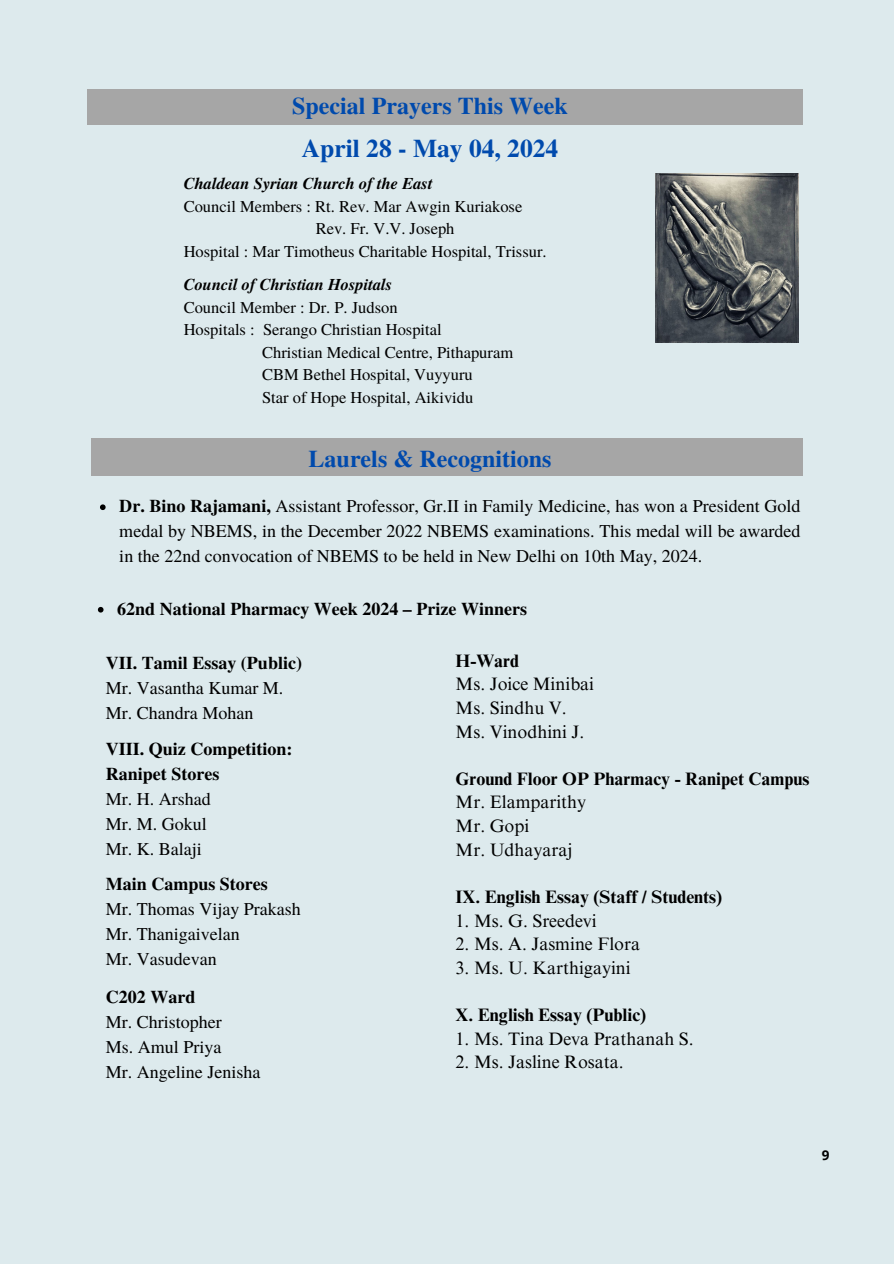
<style>
.page{position:relative;width:894px;height:1264px;background:#fff}
.page>*{position:absolute;margin:0;border:0;box-sizing:border-box;transform-origin:0 0}
.t1{font:700 25.5px "Te X Gyre Termes";color:#004aad}
.t2{font:700 24px "Te X Gyre Termes";color:#004aad}
.t3{font:18px/24.8px "Te X Gyre Termes";color:#000;text-align:justify}
.t4{font:18px "Times NRMT Pro";color:#000}
.t5{font:700 18px "Te X Gyre Termes";color:#000}
.t6{font:700 18px "Times NRMT Pro";color:#000}
.t7{font:16.5px "Te X Gyre Termes";color:#000}
.t8{font:italic 700 16.5px "Te X Gyre Termes";color:#000}
.t9{font:700 13.5px "Open Sans";color:#000}
.s1{font-weight:700}
</style>
<div class="page">
<div style="left:0;top:0;width:893px;height:1263px;background:#ddeaed"></div>
<div style="left:87px;top:89px;width:715px;height:36px;background:#a6a6a6"></div>
<img style="left:655px;top:173px;width:143px;height:169px">
<svg style="left:98px;top:607px;width:5px;height:5px"></svg>
<div style="left:91px;top:438px;width:711px;height:38px;background:#a6a6a6"></div>
<svg style="left:100px;top:504px;width:6px;height:6px"></svg>
<p class="t2" style="left:292px;top:87px;width:277px">Special Prayers This Week</p>
<p class="t1" style="left:302px;top:129px;width:258px">April 28 - May 04, 2024</p>
<h1 class="t8" style="left:184px;top:171px;width:250px">Chaldean Syrian Church of the East</h1>
<p class="t7" style="left:184px;top:194px;width:340px">Council Members : Rt. Rev. Mar Awgin Kuriakose</p>
<p class="t7" style="left:315px;top:217px;width:140px">Rev. Fr. V.V. Joseph</p>
<p class="t7" style="left:184px;top:239px;width:364px">Hospital : Mar Timotheus Charitable Hospital, Trissur.</p>
<p class="t8" style="left:184px;top:272px;width:210px">Council of Christian Hospitals</p>
<p class="t7" style="left:184px;top:295px;width:215px">Council Member : Dr. P. Judson</p>
<p class="t7" style="left:184px;top:318px;width:259px">Hospitals : Serango Christian Hospital</p>
<p class="t7" style="left:262px;top:340px;width:252px">Christian Medical Centre, Pithapuram</p>
<p class="t7" style="left:262px;top:363px;width:212px">CBM Bethel Hospital, Vuyyuru</p>
<p class="t7" style="left:262px;top:385px;width:213px">Star of Hope Hospital, Aikividu</p>
<p class="t2" style="left:308px;top:440px;width:244px">Laurels &amp; Recognitions</p>
<p class="t3" style="left:119px;top:493px;width:682px"><span class="s1">Dr. Bino Rajamani,</span> Assistant Professor, Gr.II in Family Medicine, has won a President Gold medal by NBEMS, in the December 2022 NBEMS examinations. This medal will be awarded in the 22nd convocation of NBEMS to be held in New Delhi on 10th May, 2024.</p>
<p class="t5" style="left:117px;top:594px;width:411px">62nd National Pharmacy Week 2024 – Prize Winners</p>
<p class="t5" style="left:106px;top:648px;width:197px">VII. Tamil Essay (Public)</p>
<p class="t3" style="left:106px;top:674px;width:179px">Mr. Vasantha Kumar M.</p>
<p class="t3" style="left:106px;top:699px;width:149px">Mr. Chandra Mohan</p>
<p class="t5" style="left:106px;top:734px;width:188px">VIII. Quiz Competition:</p>
<p class="t5" style="left:106px;top:760px;width:115px">Ranipet Stores</p>
<p class="t3" style="left:106px;top:785px;width:106px">Mr. H. Arshad</p>
<p class="t3" style="left:106px;top:810px;width:102px">Mr. M. Gokul</p>
<p class="t3" style="left:106px;top:835px;width:97px">Mr. K. Balaji</p>
<p class="t5" style="left:106px;top:869px;width:163px">Main Campus Stores</p>
<p class="t3" style="left:106px;top:895px;width:196px">Mr. Thomas Vijay Prakash</p>
<p class="t3" style="left:106px;top:920px;width:135px">Mr. Thanigaivelan</p>
<p class="t3" style="left:106px;top:945px;width:112px">Mr. Vasudevan</p>
<p class="t5" style="left:106px;top:982px;width:91px">C202 Ward</p>
<p class="t3" style="left:106px;top:1008px;width:117px">Mr. Christopher</p>
<p class="t3" style="left:106px;top:1033px;width:117px">Ms. Amul Priya</p>
<p class="t3" style="left:106px;top:1058px;width:156px">Mr. Angeline Jenisha</p>
<p class="t6" style="left:455px;top:653px;width:65px">H-Ward</p>
<p class="t4" style="left:455px;top:677px;width:140px">Ms. Joice Minibai</p>
<p class="t4" style="left:455px;top:701px;width:113px">Ms. Sindhu V.</p>
<p class="t4" style="left:455px;top:724px;width:130px">Ms. Vinodhini J.</p>
<p class="t6" style="left:455px;top:772px;width:355px">Ground Floor OP Pharmacy - Ranipet Campus</p>
<p class="t4" style="left:455px;top:795px;width:132px">Mr. Elamparithy</p>
<p class="t4" style="left:455px;top:819px;width:75px">Mr. Gopi</p>
<p class="t4" style="left:455px;top:842px;width:118px">Mr. Udhayaraj</p>
<p class="t6" style="left:455px;top:890px;width:268px">IX. English Essay (Staff / Students)</p>
<p class="t4" style="left:455px;top:913px;width:143px">1. Ms. G. Sreedevi</p>
<p class="t4" style="left:455px;top:937px;width:186px">2. Ms. A. Jasmine Flora</p>
<p class="t4" style="left:455px;top:961px;width:176px">3. Ms. U. Karthigayini</p>
<p class="t6" style="left:455px;top:1008px;width:192px">X. English Essay (Public)</p>
<p class="t4" style="left:455px;top:1031px;width:239px">1. Ms. Tina Deva Prathanah S.</p>
<p class="t4" style="left:455px;top:1055px;width:170px">2. Ms. Jasline Rosata.</p>
<h1 class="t9" style="left:821px;top:1145px;width:9px">9</h1>
</div>
